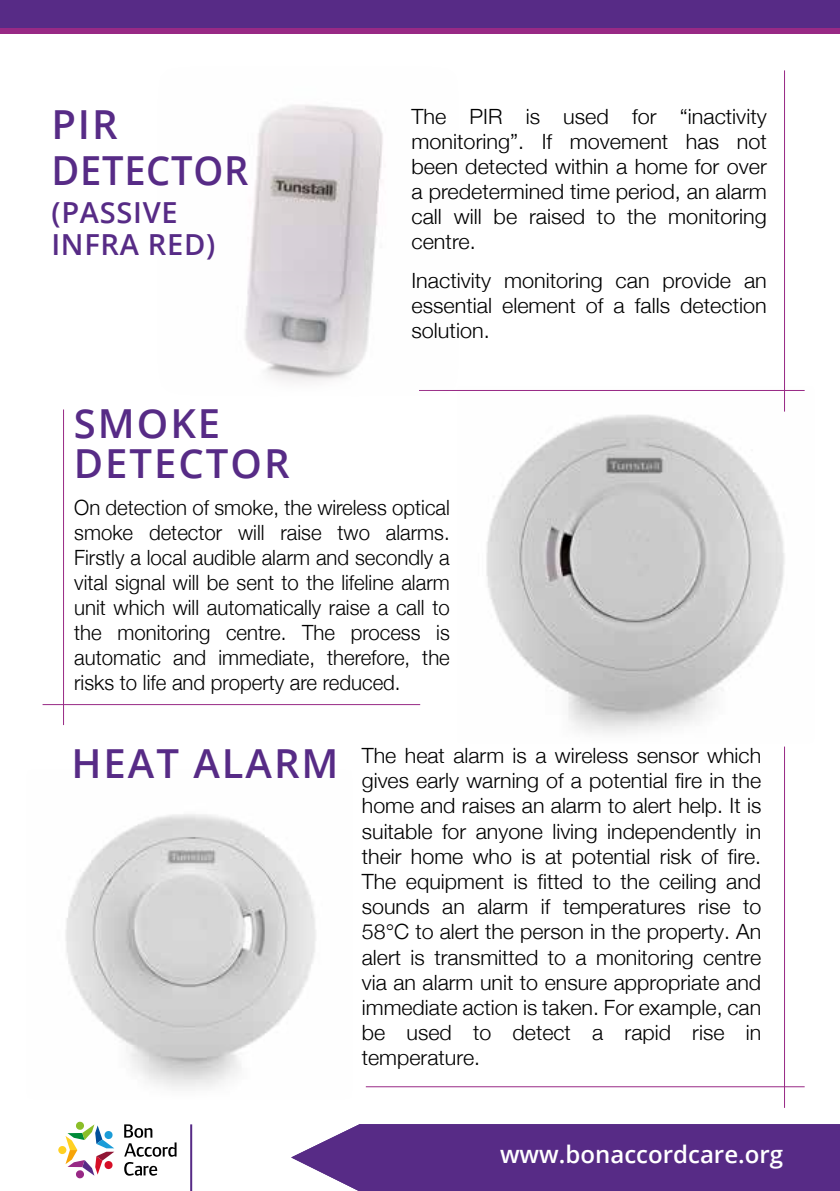
<style>
.page{position:relative;width:840px;height:1191px;background:#fff}
.page>*{position:absolute;margin:0;border:0;box-sizing:border-box;transform-origin:0 0}
.t1{font:600 40px/40px "Open Sans";letter-spacing:.05em;color:#572b86}
.t2{font:600 40px/46px "Open Sans";letter-spacing:.02em;color:#572b86}
.t3{font:600 29px/32px "Open Sans";letter-spacing:.025em;color:#572b86}
.t4{font:600 24px "Open Sans";color:#fff}
.t5{font:300 21px/25px "Helvetica Neue";color:#000;text-align:justify}
</style>
<div class="page">
<img style="left:486px;top:386px;width:319px;height:347px">
<img style="left:65px;top:814px;width:251px;height:275px">
<hr style="left:365px;top:1086px;width:439px;height:1px;background:#982985">
<hr style="left:783px;top:746px;width:1px;height:361px;background:#982985">
<hr style="left:190px;top:1124px;width:2px;height:67px;background:#572b86">
<svg style="left:124px;top:1124px;width:52px;height:32px"></svg>
<svg style="left:124px;top:1162px;width:33px;height:13px"></svg>
<div style="left:58px;top:1146px;width:8px;height:8px;background:#ffd022;border-radius:50%"></div>
<svg style="left:65px;top:1121px;width:49px;height:57px"></svg>
<hr style="left:63px;top:409px;width:1px;height:316px;background:#982985">
<hr style="left:43px;top:704px;width:377px;height:1px;background:#982985">
<hr style="left:419px;top:390px;width:385px;height:1px;background:#982985">
<hr style="left:783px;top:70px;width:1px;height:341px;background:#982985">
<div style="left:0;top:0;width:839px;height:31px;background:#572b86"></div>
<div style="left:0;top:28px;width:839px;height:6px;background:#982985"></div>
<img style="left:245px;top:105px;width:190px;height:286px">
<svg style="left:291px;top:1124px;width:549px;height:67px;background:#62398e"></svg>
<h1 class="t2" style="left:51px;top:101px;width:198px">PIR<br>DETECTOR</h1>
<h2 class="t3" style="left:51px;top:196px;width:165px">(PASSIVE<br>INFRA RED)</h2>
<p class="t5" style="left:411px;top:102px;width:357px">The PIR is used for “inactivity monitoring”. If movement has not been detected within a home for over a predetermined time period, an alarm call will be raised to the monitoring centre.</p>
<p class="t5" style="left:411px;top:266px;width:356px">Inactivity monitoring can provide an essential element of a falls detection solution.</p>
<h1 class="t1" style="left:74px;top:403px;width:217px">SMOKE<br>DETECTOR</h1>
<p class="t5" style="left:74px;top:493px;width:377px">On detection of smoke, the wireless optical smoke detector will raise two alarms.<br>Firstly a local audible alarm and secondly a vital signal will be sent to the lifeline alarm unit which will automatically raise a call to the monitoring centre. The process is automatic and immediate, therefore, the risks to life and property are reduced.</p>
<h1 class="t1" style="left:71px;top:743px;width:268px">HEAT ALARM</h1>
<p class="t5" style="left:361px;top:741px;width:401px">The heat alarm is a wireless sensor which gives early warning of a potential fire in the home and raises an alarm to alert help. It is suitable for anyone living independently in their home who is at potential risk of fire.<br>The equipment is fitted to the ceiling and sounds an alarm if temperatures rise to 58°C to alert the person in the property. An alert is transmitted to a monitoring centre via an alarm unit to ensure appropriate and immediate action is taken. For example, can be used to detect a rapid rise in temperature.</p>
<p class="t4" style="left:499px;top:1138px;width:284px">www.bonaccordcare.org</p>
</div>
